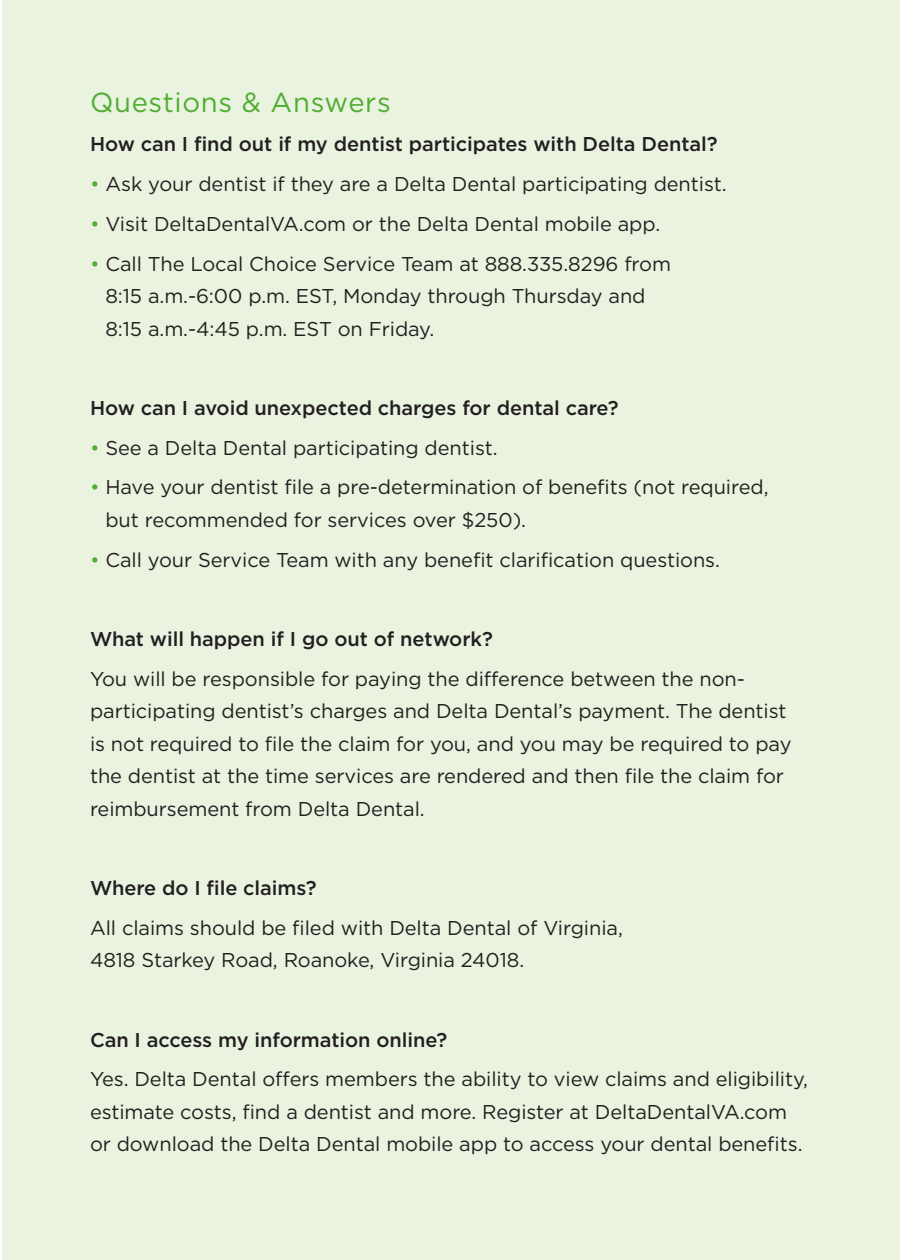
<style>
.page{position:relative;width:900px;height:1260px;background:#fff}
.page>*{position:absolute;margin:0;border:0;box-sizing:border-box;transform-origin:0 0}
.Subheads{font:27.5px "Gotham";letter-spacing:.025em;color:#4fad2f}
.Body_Copy{font:20px/32.5px "Gotham";letter-spacing:-.005em;color:#231f20}
.Body_Copy-2{font:500 20px "Gotham";letter-spacing:-.005em;color:#231f20}
.s1{color:#4fad2f}
</style>
<div class="page">
<div style="left:2px;top:0;width:898px;height:1260px;background:#e9f3df"></div>
<p class="Subheads" style="left:90px;top:84px;width:302px">Questions &amp; Answers</p>
<p class="Body_Copy-2" style="left:90px;top:131px;width:629px">How can I find out if my dentist participates with Delta Dental?</p>
<p class="Body_Copy" style="left:90px;top:167px;width:638px"><span class="s1">•</span> Ask your dentist if they are a Delta Dental participating dentist.</p>
<p class="Body_Copy" style="left:90px;top:207px;width:572px"><span class="s1">•</span> Visit DeltaDentalVA.com or the Delta Dental mobile app.</p>
<p class="Body_Copy" style="left:105px;top:247px;width:567px;text-indent:-15px"><span class="s1">•</span> Call The Local Choice Service Team at 888.335.8296 from<br>8:15 a.m.-6:00 p.m. EST, Monday through Thursday and<br>8:15 a.m.-4:45 p.m. EST on Friday.</p>
<p class="Body_Copy-2" style="left:90px;top:395px;width:530px">How can I avoid unexpected charges for dental care?</p>
<p class="Body_Copy" style="left:90px;top:431px;width:409px"><span class="s1">•</span> See a Delta Dental participating dentist.</p>
<p class="Body_Copy" style="left:105px;top:471px;width:665px;text-indent:-15px"><span class="s1">•</span> Have your dentist file a pre-determination of benefits (not required, but recommended for services over $250).</p>
<p class="Body_Copy" style="left:90px;top:543px;width:632px"><span class="s1">•</span> Call your Service Team with any benefit clarification questions.</p>
<p class="Body_Copy-2" style="left:90px;top:626px;width:404px">What will happen if I go out of network?</p>
<p class="Body_Copy" style="left:90px;top:662px;width:703px">You will be responsible for paying the difference between the non&shy;participating dentist’s charges and Delta Dental’s payment. The dentist is not required to file the claim for you, and you may be required to pay the dentist at the time services are rendered and then file the claim for reimbursement from Delta Dental.</p>
<p class="Body_Copy-2" style="left:90px;top:875px;width:228px">Where do I file claims?</p>
<p class="Body_Copy" style="left:90px;top:911px;width:534px">All claims should be filed with Delta Dental of Virginia,<br>4818 Starkey Road, Roanoke, Virginia 24018.</p>
<p class="Body_Copy-2" style="left:90px;top:1027px;width:359px">Can I access my information online?</p>
<p class="Body_Copy" style="left:90px;top:1063px;width:719px">Yes. Delta Dental offers members the ability to view claims and eligibility, estimate costs, find a dentist and more. Register at DeltaDentalVA.com or download the Delta Dental mobile app to access your dental benefits.</p>
</div>
